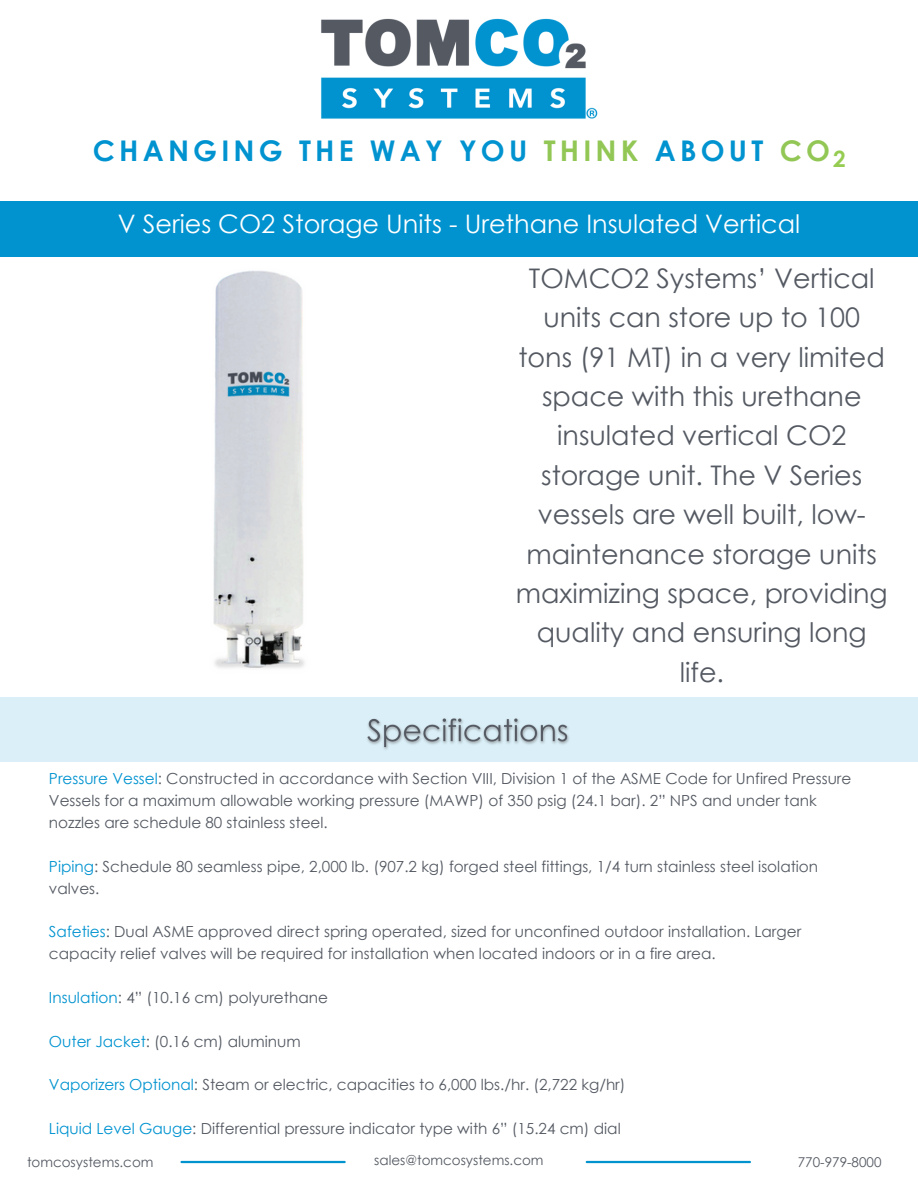
<style>
.page{position:relative;width:918px;height:1188px;background:#fff}
.page>*{position:absolute;margin:0;border:0;box-sizing:border-box;transform-origin:0 0}
.t1{font:700 28.5px "Century Gothic";letter-spacing:.15em;color:#0093d0}
.t2{font:27px/39.3px "Century Gothic";color:#545962;text-align:center}
.t3{font:25.5px "Century Gothic";color:#fff}
.t4{font:15.3px/21.9px "Century Gothic";color:#545962}
.t5{font:13.5px "Century Gothic";color:#545962}
.s1{color:#92c756}
.s2{color:#0093d0}
</style>
<div class="page">
<div style="left:0;top:201px;width:918px;height:55px;background:#0093d0"></div>
<hr style="left:587px;top:1161px;width:163px;height:2px;background:#0093d0">
<hr style="left:182px;top:1161px;width:163px;height:2px;background:#0093d0">
<div style="left:0;top:697px;width:918px;height:65px;background:#daeff8"></div>
<img style="left:213px;top:270px;width:92px;height:398px">
<img style="left:367px;top:718px;width:202px;height:32px">
<img style="left:321px;top:18px;width:276px;height:101px">
<h1 class="t1" style="left:93px;top:133px;width:755px">CHANGING THE WAY YOU <span class="s1">THINK</span> ABOUT <span class="s1">CO</span><sub>2</sub></h1>
<h3 class="t3" style="left:118px;top:207px;width:684px">V Series CO2 Storage Units - Urethane Insulated Vertical</h3>
<p class="t2" style="left:516px;top:258px;width:373px">TOMCO2 Systems’ Vertical units can store up to 100 tons (91 MT) in a very limited space with this urethane insulated vertical CO2 storage unit. The V Series vessels are well built, low&shy;maintenance storage units maximizing space, providing quality and ensuring long life.</p>
<p class="t4" style="left:49px;top:767px;width:804px"><span class="s2">Pressure Vessel</span>: Constructed in accordance with Section VIII, Division 1 of the ASME Code for Unfired Pressure<br>Vessels for a maximum allowable working pressure (MAWP) of 350 psig (24.1 bar). 2” NPS and under tank nozzles are schedule 80 stainless steel.</p>
<p class="t4" style="left:49px;top:855px;width:771px"><span class="s2">Piping</span>: Schedule 80 seamless pipe, 2,000 lb. (907.2 kg) forged steel fittings, 1/4 turn stainless steel isolation valves.</p>
<p class="t4" style="left:49px;top:920px;width:754px"><span class="s2">Safeties</span>: Dual ASME approved direct spring operated, sized for unconfined outdoor installation. Larger capacity relief valves will be required for installation when located indoors or in a fire area.</p>
<p class="t4" style="left:49px;top:986px;width:280px"><span class="s2">Insulation</span>: 4” (10.16 cm) polyurethane</p>
<p class="t4" style="left:49px;top:1030px;width:253px"><span class="s2">Outer Jacket</span>: (0.16 cm) aluminum</p>
<p class="t4" style="left:49px;top:1073px;width:578px"><span class="s2">Vaporizers Optional</span>: Steam or electric, capacities to 6,000 lbs./hr. (2,722 kg/hr)</p>
<p class="t4" style="left:49px;top:1117px;width:573px"><span class="s2">Liquid Level Gauge</span>: Differential pressure indicator type with 6” (15.24 cm) dial</p>
<p class="t5" style="left:27px;top:1153px;width:128px">tomcosystems.com</p>
<p class="t5" style="left:374px;top:1152px;width:171px">sales@tomcosystems.com</p>
<p class="t5" style="left:798px;top:1154px;width:85px">770-979-8000</p>
</div>
